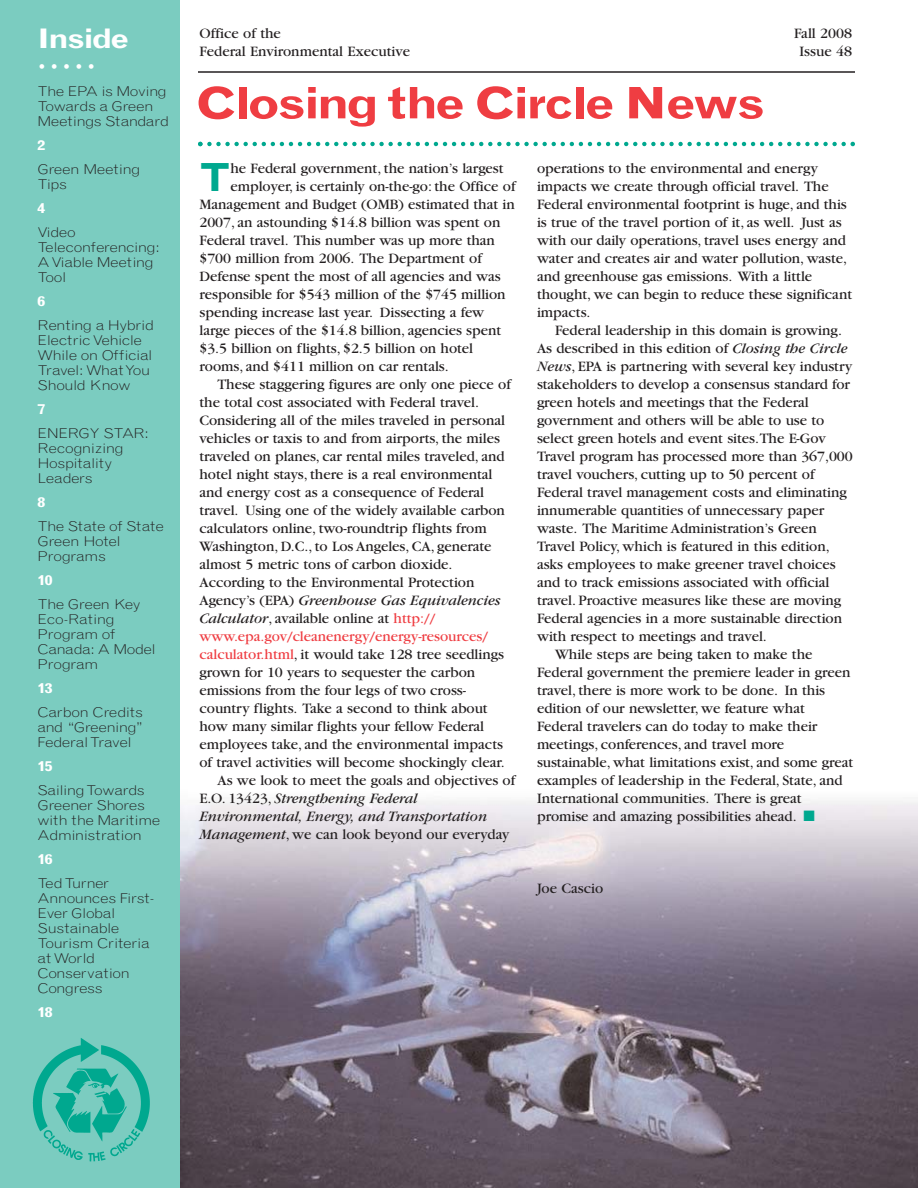
<style>
.page{position:relative;width:918px;height:1188px;background:#fff}
.page>*{position:absolute;margin:0;border:0;box-sizing:border-box;transform-origin:0 0}
.t1{font:700 43.5px "Grotesque";letter-spacing:-.055em;color:#ef3d42;scale:1.2 1}
.t2{font:700 38.85px "Grotesque";color:#00a88f}
.t3{font:700 27px "Grotesque";letter-spacing:-.05em;color:#fff;scale:1.2 1}
.t4{font:18px "Garamond";color:#fff}
.t5{font:15px/18px "Garamond";letter-spacing:-.005em;color:#231f20}
.t6{font:italic 15px "Garamond";letter-spacing:-.005em;color:#231f20}
.t7{font:15px "Garamond";color:#ef3d42}
.t8{font:300 13.5px/15px "Grotesque";letter-spacing:-.03em;color:#231f20;scale:1.2 1}
.t9{font:700 13.5px "Grotesque";letter-spacing:-.025em;color:#fff;scale:1.2 1}
.s1{font-style:normal}
.s2{font-style:italic}
.s3{color:#ef3d42}
.s4{color:#00a88f}
</style>
<div class="page">
<img style="left:180px;top:799px;width:738px;height:389px">
<svg style="left:198px;top:142px;width:657px;height:4px"></svg>
<hr style="left:198px;top:71px;width:657px;height:2px;background:#231f20">
<div style="left:0;top:0;width:180px;height:1188px;background:#7bccc0"></div>
<img style="left:32px;top:1038px;width:118px;height:124px">
<h3 class="t3" style="left:38px;top:28px;width:78px">Inside</h3>
<p class="t4" style="left:38px;top:60px;width:60px">• • • • •</p>
<p class="t8" style="left:38px;top:85px;width:111px">The EPA is Moving<br>Towards a Green<br>Meetings Standard</p>
<p class="t9" style="left:38px;top:140px;width:8px">2</p>
<p class="t8" style="left:38px;top:163px;width:87px">Green Meeting<br>Tips</p>
<p class="t9" style="left:38px;top:203px;width:8px">4</p>
<p class="t8" style="left:38px;top:226px;width:103px">Video<br>Teleconferencing:<br>A Viable Meeting<br>Tool</p>
<p class="t9" style="left:38px;top:296px;width:8px">6</p>
<p class="t8" style="left:38px;top:319px;width:99px">Renting a Hybrid<br>Electric Vehicle<br>While on Official<br>Travel: What You<br>Should Know</p>
<p class="t9" style="left:38px;top:404px;width:8px">7</p>
<p class="t8" style="left:38px;top:427px;width:94px">ENERGY STAR:<br>Recognizing<br>Hospitality<br>Leaders</p>
<p class="t9" style="left:38px;top:497px;width:8px">8</p>
<p class="t8" style="left:38px;top:520px;width:107px">The State of State<br>Green Hotel<br>Programs</p>
<p class="t9" style="left:38px;top:575px;width:14px">10</p>
<p class="t8" style="left:38px;top:598px;width:100px">The Green Key<br>Eco-Rating<br>Program of<br>Canada: A Model<br>Program</p>
<p class="t9" style="left:38px;top:683px;width:14px">13</p>
<p class="t8" style="left:38px;top:706px;width:90px;text-align:justify">Carbon Credits and “Greening” Federal Travel</p>
<p class="t9" style="left:38px;top:761px;width:14px">15</p>
<p class="t8" style="left:38px;top:784px;width:104px">Sailing Towards<br>Greener Shores with the Maritime<br>Administration</p>
<p class="t9" style="left:38px;top:854px;width:14px">16</p>
<p class="t8" style="left:38px;top:877px;width:99px">Ted Turner<br>Announces First-<br>Ever Global<br>Sustainable<br>Tourism Criteria at World<br>Conservation<br>Congress</p>
<p class="t9" style="left:38px;top:1007px;width:14px">18</p>
<p class="t5" style="left:200px;top:26px;width:83px">Office of the</p>
<p class="t5" style="left:794px;top:26px;width:59px">Fall 2008</p>
<p class="t5" style="left:200px;top:44px;width:212px">Federal Environmental Executive</p>
<p class="t5" style="left:800px;top:44px;width:54px">Issue 48</p>
<h1 class="t1" style="left:195px;top:87px;width:476px">Closing the Circle News</h1>
<h2 class="t2" style="left:200px;top:163px;width:33px">T</h2>
<p class="t5" style="left:230px;top:161px;width:275px">he Federal government, the nation’s largest</p>
<p class="t5" style="left:230px;top:179px;width:287px">employer, is certainly on-the-go: the Office of</p>
<p class="t5" style="left:200px;top:197px;width:317px">Management and Budget (OMB) estimated that in</p>
<p class="t5" style="left:200px;top:215px;width:302px">2007, an astounding $14.8 billion was spent on</p>
<p class="t5" style="left:200px;top:233px;width:297px">Federal travel. This number was up more than</p>
<p class="t5" style="left:200px;top:251px;width:284px">$700 million from 2006. The Department of</p>
<p class="t5" style="left:200px;top:269px;width:303px">Defense spent the most of all agencies and was</p>
<p class="t5" style="left:200px;top:287px;width:308px">responsible for $543 million of the $745 million</p>
<p class="t5" style="left:200px;top:305px;width:286px">spending increase last year. Dissecting a few</p>
<p class="t5" style="left:200px;top:323px;width:303px">large pieces of the $14.8 billion, agencies spent</p>
<p class="t5" style="left:200px;top:341px;width:275px">$3.5 billion on flights, $2.5 billion on hotel</p>
<p class="t5" style="left:200px;top:359px;width:251px">rooms, and $411 million on car rentals.</p>
<p class="t5" style="left:218px;top:377px;width:295px">These staggering figures are only one piece of</p>
<p class="t5" style="left:200px;top:395px;width:281px">the total cost associated with Federal travel.</p>
<p class="t5" style="left:200px;top:413px;width:307px">Considering all of the miles traveled in personal</p>
<p class="t5" style="left:200px;top:431px;width:302px">vehicles or taxis to and from airports, the miles</p>
<p class="t5" style="left:200px;top:449px;width:307px">traveled on planes, car rental miles traveled, and</p>
<p class="t5" style="left:200px;top:467px;width:294px">hotel night stays, there is a real environmental</p>
<p class="t5" style="left:200px;top:485px;width:286px">and energy cost as a consequence of Federal</p>
<p class="t5" style="left:200px;top:503px;width:307px">travel. Using one of the widely available carbon</p>
<p class="t5" style="left:200px;top:521px;width:289px">calculators online, two-roundtrip flights from</p>
<p class="t5" style="left:200px;top:539px;width:294px">Washington, D.C., to Los Angeles, CA, generate</p>
<p class="t5" style="left:200px;top:557px;width:254px">almost 5 metric tons of carbon dioxide.</p>
<p class="t5" style="left:200px;top:575px;width:277px">According to the Environmental Protection</p>
<p class="t6" style="left:200px;top:596px;width:303px"><span class="s1">Agency’s (EPA)</span> Greenhouse Gas Equivalencies</p>
<p class="t5" style="left:200px;top:611px;width:237px"><span class="s2">Calculator</span>, available online at <span class="s3">http://</span></p>
<p class="t7" style="left:199px;top:631px;width:290px">www.epa.gov/cleanenergy/energy-resources/</p>
<p class="t5" style="left:199px;top:647px;width:306px"><span class="s3">calculator.html</span>, it would take 128 tree seedlings</p>
<p class="t5" style="left:199px;top:665px;width:277px">grown for 10 years to sequester the carbon</p>
<p class="t5" style="left:199px;top:683px;width:268px">emissions from the four legs of two cross-</p>
<p class="t5" style="left:199px;top:701px;width:290px">country flights. Take a second to think about</p>
<p class="t5" style="left:199px;top:719px;width:286px">how many similar flights your fellow Federal</p>
<p class="t5" style="left:199px;top:737px;width:305px">employees take, and the environmental impacts</p>
<p class="t5" style="left:199px;top:755px;width:307px">of travel activities will become shockingly clear.</p>
<p class="t5" style="left:217px;top:773px;width:299px">As we look to meet the goals and objectives of</p>
<p class="t6" style="left:199px;top:794px;width:220px"><span class="s1">E.O. 13423,</span> Strengthening Federal</p>
<p class="t6" style="left:199px;top:812px;width:289px">Environmental, Energy, and Transportation</p>
<p class="t5" style="left:199px;top:827px;width:311px"><span class="s2">Management</span>, we can look beyond our everyday</p>
<p class="t5" style="left:537px;top:161px;width:317px">operations to the environmental and energy impacts we create through official travel. The Federal environmental footprint is huge, and this is true of the travel portion of it, as well. Just as with our daily operations, travel uses energy and water and creates air and water pollution, waste, and greenhouse gas emissions. With a little thought, we can begin to reduce these significant impacts.</p>
<p class="t5" style="left:555px;top:323px;width:288px">Federal leadership in this domain is growing.</p>
<p class="t5" style="left:537px;top:341px;width:312px">As described in this edition of <span class="s2">Closing the Circle</span></p>
<p class="t5" style="left:537px;top:359px;width:317px"><span class="s2">News</span>, EPA is partnering with several key industry</p>
<p class="t5" style="left:537px;top:377px;width:315px">stakeholders to develop a consensus standard for</p>
<p class="t5" style="left:537px;top:395px;width:273px">green hotels and meetings that the Federal</p>
<p class="t5" style="left:537px;top:413px;width:289px">government and others will be able to use to</p>
<p class="t5" style="left:537px;top:431px;width:290px">select green hotels and event sites.The E-Gov</p>
<p class="t5" style="left:537px;top:449px;width:317px">Travel program has processed more than 367,000</p>
<p class="t5" style="left:537px;top:467px;width:279px">travel vouchers, cutting up to 50 percent of</p>
<p class="t5" style="left:537px;top:485px;width:312px">Federal travel management costs and eliminating</p>
<p class="t5" style="left:537px;top:503px;width:289px">innumerable quantities of unnecessary paper</p>
<p class="t5" style="left:537px;top:521px;width:281px">waste. The Maritime Administration’s Green</p>
<p class="t5" style="left:537px;top:539px;width:294px">Travel Policy, which is featured in this edition,</p>
<p class="t5" style="left:537px;top:557px;width:300px">asks employees to make greener travel choices</p>
<p class="t5" style="left:537px;top:575px;width:294px">and to track emissions associated with official</p>
<p class="t5" style="left:537px;top:593px;width:306px">travel. Proactive measures like these are moving</p>
<p class="t5" style="left:537px;top:611px;width:307px">Federal agencies in a more sustainable direction</p>
<p class="t5" style="left:537px;top:629px;width:231px">with respect to meetings and travel.</p>
<p class="t5" style="left:555px;top:647px;width:259px">While steps are being taken to make the</p>
<p class="t5" style="left:537px;top:665px;width:315px">Federal government the premiere leader in green</p>
<p class="t5" style="left:537px;top:683px;width:290px">travel, there is more work to be done. In this</p>
<p class="t5" style="left:537px;top:701px;width:269px">edition of our newsletter, we feature what</p>
<p class="t5" style="left:537px;top:719px;width:282px">Federal travelers can do today to make their</p>
<p class="t5" style="left:537px;top:737px;width:249px">meetings, conferences, and travel more</p>
<p class="t5" style="left:537px;top:755px;width:318px">sustainable, what limitations exist, and some great</p>
<p class="t5" style="left:537px;top:773px;width:307px">examples of leadership in the Federal, State, and</p>
<p class="t5" style="left:537px;top:791px;width:266px">International communities. There is great</p>
<p class="t5" style="left:537px;top:809px;width:279px">promise and amazing possibilities ahead. <span class="s4">■</span></p>
<p class="t5" style="left:537px;top:881px;width:68px">Joe Cascio</p>
</div>
